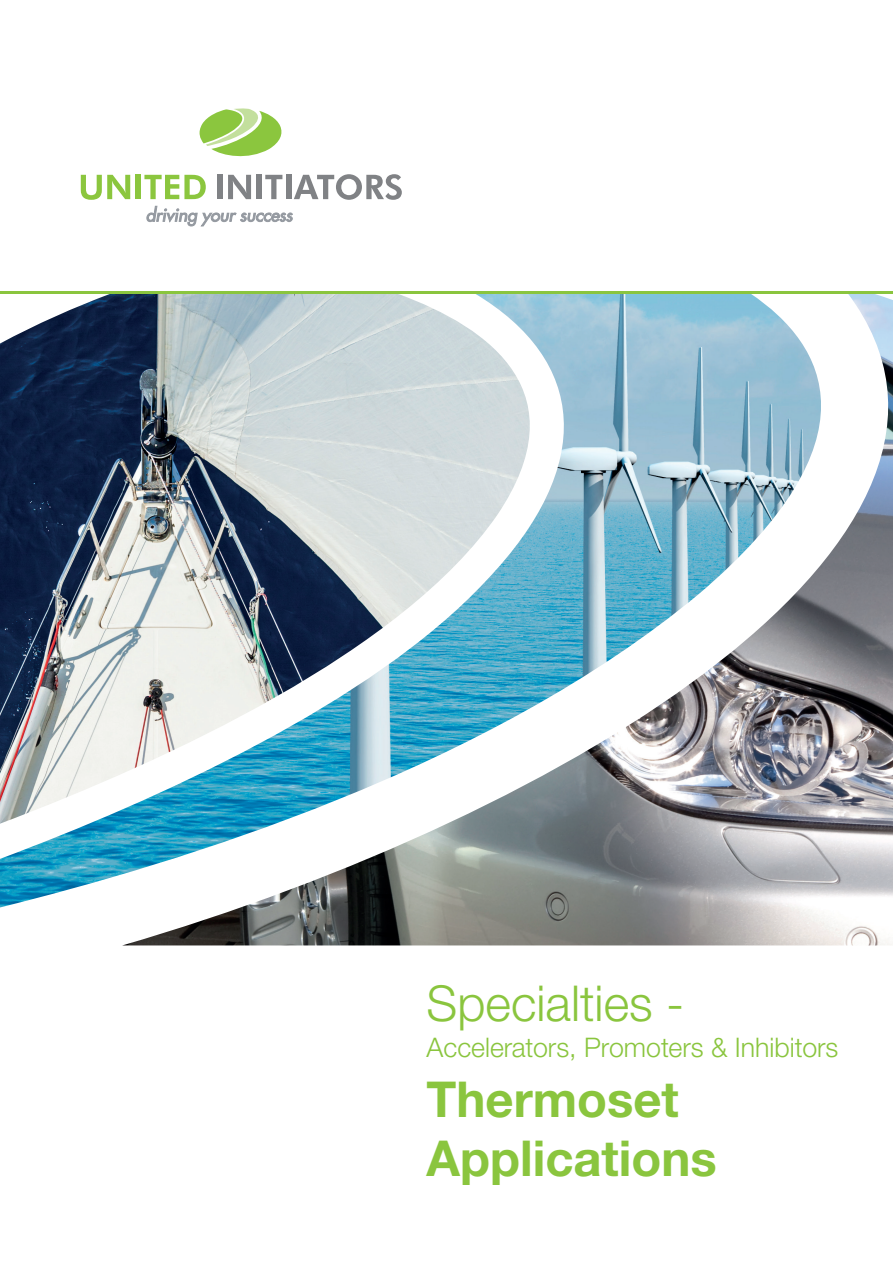
<style>
.page{position:relative;width:893px;height:1263px;background:#fff}
.page>*{position:absolute;margin:0;border:0;box-sizing:border-box;transform-origin:0 0}
.t1{font:700 49.5px/59.4px "Helvetica Neue World 75";color:#8ac53e}
.t2{font:49.5px "Helvetica Neue World 45 Lt";color:#8ac53e}
.t3{font:27px "Helvetica Neue World 45 Lt";color:#8ac53e}
</style>
<div class="page">
<img style="left:124px;top:295px;width:769px;height:650px">
<svg style="left:823px;top:294px;width:55px;height:613px"></svg>
<img style="left:0;top:294px;width:823px;height:613px">
<svg style="left:81px;top:175px;width:49px;height:25px"></svg>
<div style="left:136px;top:175px;width:5px;height:24px;background:#8bc63e"></div>
<svg style="left:199px;top:108px;width:83px;height:49px"></svg>
<svg style="left:144px;top:174px;width:258px;height:52px"></svg>
<hr style="left:0;top:291px;width:893px;height:3px;background:#8ac53e">
<h1 class="t2" style="left:427px;top:975px;width:259px">Specialties -</h1>
<p class="t3" style="left:427px;top:1032px;width:413px">Accelerators, Promoters &amp; Inhibitors</p>
<h1 class="t1" style="left:427px;top:1070px;width:292px">Thermoset<br>Applications</h1>
</div>
